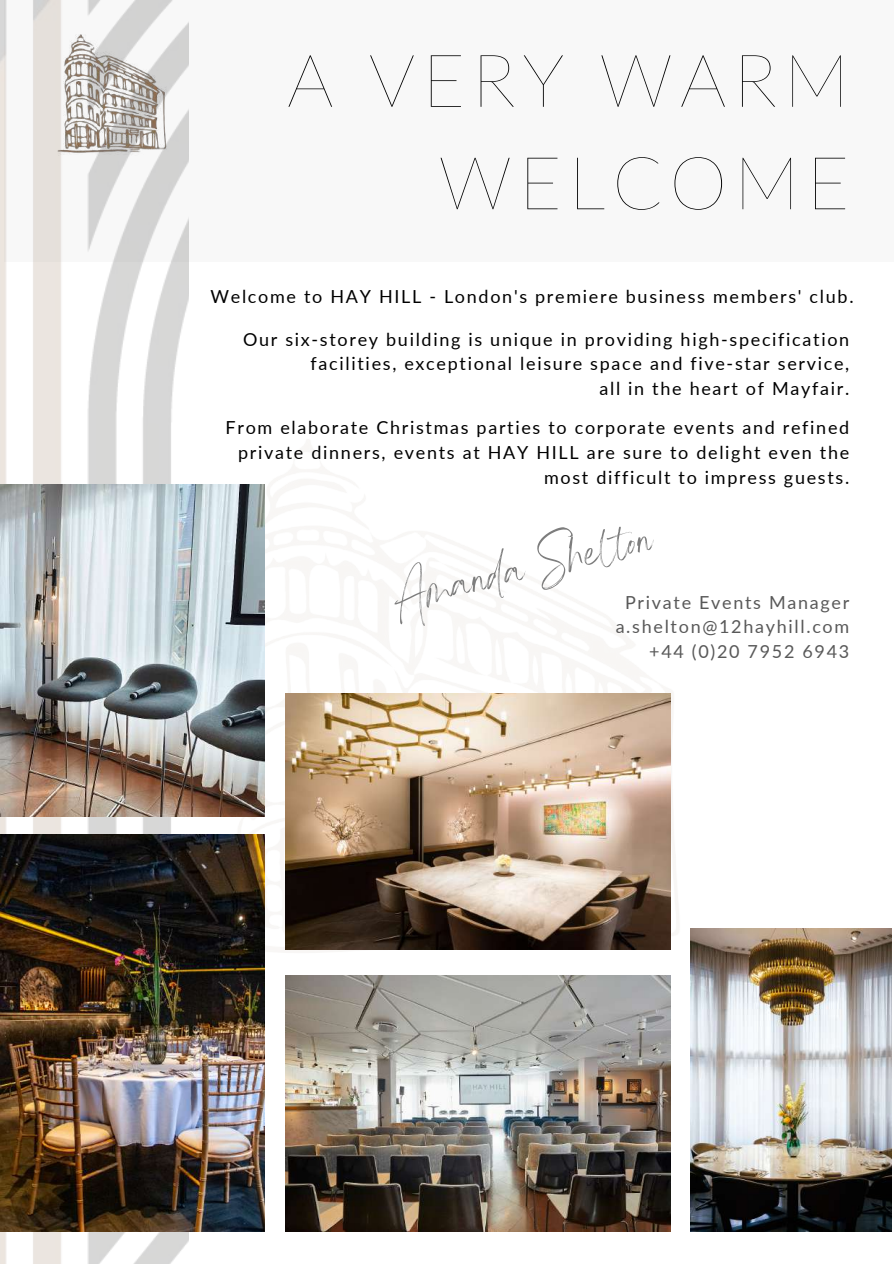
<style>
.page{position:relative;width:894px;height:1264px;background:#fff}
.page>*{position:absolute;margin:0;border:0;box-sizing:border-box;transform-origin:0 0}
.t1{font:100 73.5px/102.3px "Lato";letter-spacing:.095em;color:#000;text-align:right}
.t2{font:59.55px "Angella White";color:#7d7d7d}
.t3{font:18px/24.8px "Lato";letter-spacing:.095em;color:#000;text-align:right}
.t4{font:18px/24.8px "Lato";letter-spacing:.095em;color:#595959;text-align:right}
</style>
<div class="page">
<img style="left:188px;top:442px;width:491px;height:562px">
<img style="left:0;top:0;width:188px;height:1263px">
<svg style="left:4px;top:0;width:185px;height:261px"></svg>
<img style="left:0;top:834px;width:264px;height:397px">
<img style="left:285px;top:975px;width:385px;height:256px">
<img style="left:285px;top:693px;width:385px;height:256px">
<img style="left:0;top:484px;width:264px;height:332px">
<img style="left:690px;top:928px;width:201px;height:303px">
<img style="left:50px;top:33px;width:127px;height:126px">
<h1 class="t1" style="left:287px;top:27px;width:563px">A VERY WARM<br>WELCOME</h1>
<p class="t3" style="left:210px;top:284px;width:644px">Welcome to HAY HILL - London's premiere business members' club.</p>
<p class="t3" style="left:243px;top:326px;width:607px">Our six-storey building is unique in providing high-specification facilities, exceptional leisure space and five-star service,<br>all in the heart of Mayfair.</p>
<p class="t3" style="left:225px;top:415px;width:625px">From elaborate Christmas parties to corporate events and refined private dinners, events at HAY HILL are sure to delight even the most difficult to impress guests.</p>
<h2 class="t2" style="left:384px;top:561px;width:268px;rotate:-13deg">Amanda Shelton</h2>
<p class="t4" style="left:615px;top:589px;width:235px">Private Events Manager a.shelton@12hayhill.com +44 (0)20 7952 6943</p>
</div>
